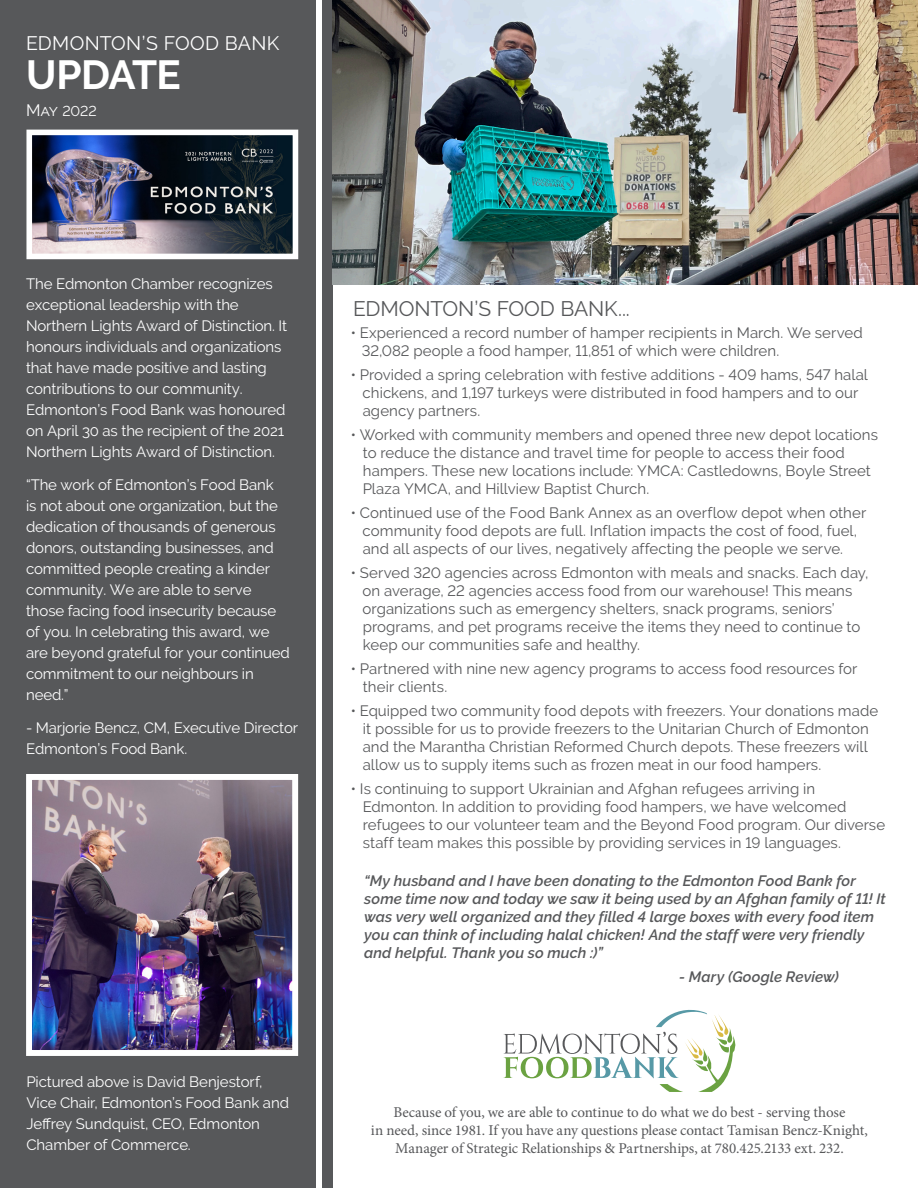
<style>
.page{position:relative;width:918px;height:1188px;background:#fff}
.page>*{position:absolute;margin:0;border:0;box-sizing:border-box;transform-origin:0 0}
.t1{font:700 40.5px "Raleway";letter-spacing:-.02em;color:#fff}
.t2{font:21px "Raleway";letter-spacing:-.005em;color:#57585a}
.t3{font:19.5px "Raleway";letter-spacing:.015em;color:#fff}
.t4{font:15px/18px "Raleway";letter-spacing:.005em;color:#57585a}
.t5{font:15px/21px "Raleway";letter-spacing:-.01em;color:#fff}
.t6{font:italic 600 15px/18px "Raleway";letter-spacing:.005em;color:#57585a}
.t7{font:15px/18px "Minion Pro";letter-spacing:-.005em;color:#57585a;text-align:center}
.t8{font:14.25px "Raleway";color:#fff}
.s1{font-size:16.5px}
</style>
<div class="page">
<div style="left:0;top:0;width:316px;height:1188px;background:#57585a"></div>
<div style="left:322px;top:1px;width:10px;height:1187px;background:#57585a"></div>
<svg style="left:504px;top:1009px;width:232px;height:83px"></svg>
<img style="left:33px;top:781px;width:258px;height:268px">
<div style="left:26px;top:774px;width:272px;height:282px;border:6px solid #fff"></div>
<img style="left:33px;top:137px;width:258px;height:115px">
<div style="left:26px;top:130px;width:272px;height:129px;border:6px solid #fff"></div>
<img style="left:332px;top:0;width:586px;height:285px">
<p class="t3" style="left:26px;top:32px;width:255px">EDMONTON’S FOOD BANK</p>
<p class="t1" style="left:26px;top:52px;width:156px">UPDATE</p>
<p class="t8" style="left:26px;top:103px;width:72px"><span class="s1">May</span> 2022</p>
<p class="t5" style="left:26px;top:274px;width:263px">The Edmonton Chamber recognizes exceptional leadership with the Northern Lights Award of Distinction. It honours individuals and organizations that have made positive and lasting contributions to our community.<br>Edmonton’s Food Bank was honoured on April 30 as the recipient of the 2021<br>Northern Lights Award of Distinction.</p>
<p class="t5" style="left:26px;top:475px;width:265px">“The work of Edmonton’s Food Bank<br>is not about one organization, but the dedication of thousands of generous donors, outstanding businesses, and committed people creating a kinder community. We are able to serve those facing food insecurity because of you. In celebrating this award, we are beyond grateful for your continued commitment to our neighbours in need.”</p>
<p class="t5" style="left:26px;top:718px;width:274px">- Marjorie Bencz, CM, Executive Director<br>Edmonton’s Food Bank.</p>
<p class="t5" style="left:26px;top:1071px;width:264px">Pictured above is David Benjestorf,<br>Vice Chair, Edmonton’s Food Bank and<br>Jeffrey Sundquist, CEO, Edmonton<br>Chamber of Commerce.</p>
<p class="t2" style="left:353px;top:296px;width:278px">EDMONTON’S FOOD BANK...</p>
<p class="t4" style="left:362px;top:324px;width:502px;text-indent:-11px">• Experienced a record number of hamper recipients in March. We served<br>32,082 people a food hamper, 11,851 of which were children.</p>
<p class="t4" style="left:363px;top:366px;width:507px;text-indent:-12px">• Provided a spring celebration with festive additions - 409 hams, 547 halal chickens, and 1,197 turkeys were distributed in food hampers and to our agency partners.</p>
<p class="t4" style="left:363px;top:426px;width:517px;text-indent:-12px">• Worked with community members and opened three new depot locations to reduce the distance and travel time for people to access their food hampers. These new locations include: YMCA: Castledowns, Boyle Street Plaza YMCA, and Hillview Baptist Church.</p>
<p class="t4" style="left:363px;top:504px;width:505px;text-indent:-12px">• Continued use of the Food Bank Annex as an overflow depot when other community food depots are full. Inflation impacts the cost of food, fuel, and all aspects of our lives, negatively affecting the people we serve.</p>
<p class="t4" style="left:363px;top:564px;width:507px;text-indent:-12px">• Served 320 agencies across Edmonton with meals and snacks. Each day, on average, 22 agencies access food from our warehouse! This means organizations such as emergency shelters, snack programs, seniors’ programs, and pet programs receive the items they need to continue to keep our communities safe and healthy.</p>
<p class="t4" style="left:363px;top:660px;width:496px;text-indent:-12px">• Partnered with nine new agency programs to access food resources for their clients.</p>
<p class="t4" style="left:363px;top:702px;width:517px;text-indent:-12px">• Equipped two community food depots with freezers. Your donations made it possible for us to provide freezers to the Unitarian Church of Edmonton and the Marantha Christian Reformed Church depots. These freezers will allow us to supply items such as frozen meat in our food hampers.</p>
<p class="t4" style="left:363px;top:780px;width:524px;text-indent:-12px">• Is continuing to support Ukrainian and Afghan refugees arriving in Edmonton. In addition to providing food hampers, we have welcomed refugees to our volunteer team and the Beyond Food program. Our diverse staff team makes this possible by providing services in 19 languages.</p>
<p class="t6" style="left:364px;top:872px;width:523px">“My husband and I have been donating to the Edmonton Food Bank for some time now and today we saw it being used by an Afghan family of 11! It was very well organized and they filled 4 large boxes with every food item you can think of including halal chicken! And the staff were very friendly and helpful. Thank you so much :)”</p>
<p class="t6" style="left:679px;top:968px;width:161px">- Mary (Google Review)</p>
<p class="t7" style="left:371px;top:1104px;width:499px">Because of you, we are able to continue to do what we do best - serving those<br>in need, since 1981. If you have any questions please contact Tamisan Bencz-Knight,<br>Manager of Strategic Relationships &amp; Partnerships, at 780.425.2133 ext. 232.</p>
</div>
